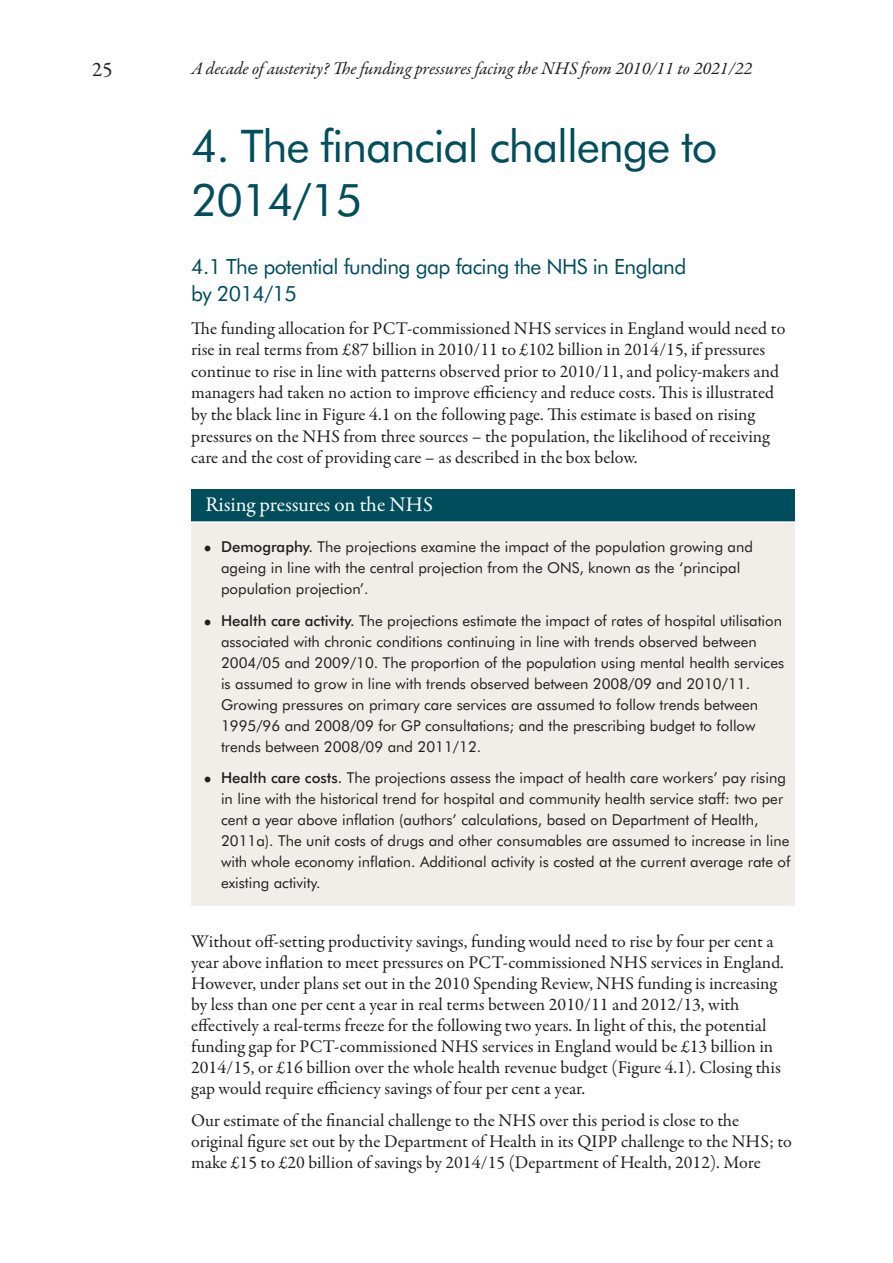
<style>
.page{position:relative;width:893px;height:1263px;background:#fff}
.page>*{position:absolute;margin:0;border:0;box-sizing:border-box;transform-origin:0 0}
.t1{font:45px/54px "Futura BT";letter-spacing:-.025em;color:#004d5c}
.t2{font:21px/26.2px "Futura BT";letter-spacing:-.025em;color:#004d5c}
.t3{font:21px "Garamond Premr Pro";color:#fff}
.t4{font:21px "Garamond Premr Pro";color:#231f20}
.t5{font:18px/21px "Garamond Premr Pro";color:#231f20}
.t6{font:italic 18px "Garamond Premr Pro";color:#231f20}
.t7{font:15px/21px "Futura BT";color:#231f20}
.s1{font-family:"Garamond Premr Pro";font-size:18px}
.s2{font-weight:500}
</style>
<div class="page">
<div style="left:191px;top:507px;width:604px;height:398px;background:#f1ede9"></div>
<div style="left:191px;top:489px;width:604px;height:32px;background:#004d5c"></div>
<hr style="left:177px;top:521px;width:627px;height:2px;background:#fff">
<p class="t4" style="left:92px;top:61px;width:22px">25</p>
<p class="t6" style="left:191px;top:61px;width:562px">A decade of austerity? The funding pressures facing the NHS from 2010/11 to 2021/22</p>
<h1 class="t1" style="left:191px;top:123px;width:528px">4. The financial challenge to<br>2014/15</h1>
<p class="t2" style="left:191px;top:256px;width:497px">4.1 The potential funding gap facing the NHS in England by 2014/15</p>
<p class="t5" style="left:191px;top:319px;width:596px;line-height:21.6px">The funding allocation for PCT-commissioned NHS services in England would need to rise in real terms from £87 billion in 2010/11 to £102 billion in 2014/15, if pressures continue to rise in line with patterns observed prior to 2010/11, and policy-makers and managers had taken no action to improve efficiency and reduce costs. This is illustrated by the black line in Figure 4.1 on the following page. This estimate is based on rising pressures on the NHS from three sources – the population, the likelihood of receiving care and the cost of providing care – as described in the box below.</p>
<p class="t3" style="left:205px;top:496px;width:229px">Rising pressures on the NHS</p>
<p class="t7" style="left:221px;top:538px;width:534px;text-indent:-17px"><span class="s1">•</span> <span class="s2">Demography.</span> The projections examine the impact of the population growing and ageing in line with the central projection from the ONS, known as the ‘principal population projection’.</p>
<p class="t7" style="left:221px;top:611px;width:565px;text-indent:-17px"><span class="s1">•</span> <span class="s2">Health care activity.</span> The projections estimate the impact of rates of hospital utilisation associated with chronic conditions continuing in line with trends observed between 2004/05 and 2009/10. The proportion of the population using mental health services is assumed to grow in line with trends observed between 2008/09 and 2010/11.<br>Growing pressures on primary care services are assumed to follow trends between 1995/96 and 2008/09 for GP consultations; and the prescribing budget to follow trends between 2008/09 and 2011/12.</p>
<p class="t7" style="left:221px;top:769px;width:571px;text-indent:-17px"><span class="s1">•</span> <span class="s2">Health care costs.</span> The projections assess the impact of health care workers’ pay rising in line with the historical trend for hospital and community health service staff: two per cent a year above inflation (authors’ calculations, based on Department of Health, 2011a). The unit costs of drugs and other consumables are assumed to increase in line with whole economy inflation. Additional activity is costed at the current average rate of existing activity.</p>
<p class="t5" style="left:191px;top:933px;width:594px">Without off-setting productivity savings, funding would need to rise by four per cent a year above inflation to meet pressures on PCT-commissioned NHS services in England.<br>However, under plans set out in the 2010 Spending Review, NHS funding is increasing by less than one per cent a year in real terms between 2010/11 and 2012/13, with effectively a real-terms freeze for the following two years. In light of this, the potential funding gap for PCT-commissioned NHS services in England would be £13 billion in 2014/15, or £16 billion over the whole health revenue budget (Figure 4.1). Closing this gap would require efficiency savings of four per cent a year.</p>
<p class="t5" style="left:191px;top:1111px;width:602px">Our estimate of the financial challenge to the NHS over this period is close to the original figure set out by the Department of Health in its QIPP challenge to the NHS; to make £15 to £20 billion of savings by 2014/15 (Department of Health, 2012). More</p>
</div>
